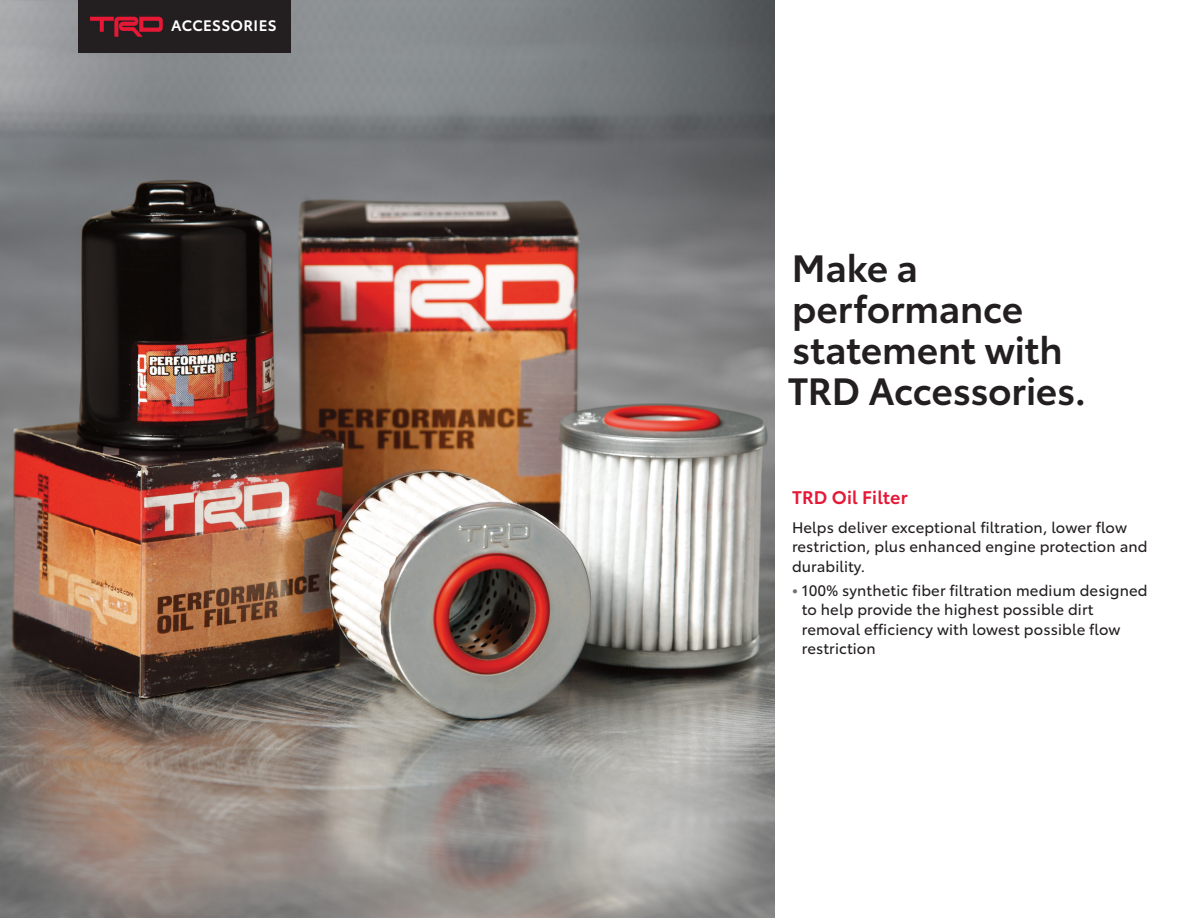
<style>
.page{position:relative;width:1188px;height:918px;background:#fff}
.page>*{position:absolute;margin:0;border:0;box-sizing:border-box;transform-origin:0 0}
._2019_Accessory_INTRO_Main_Hed_Tagline_22{font:600 37.5px/41.2px "Toyota Type";letter-spacing:-.01em;color:#231f20}
.t1{font:600 18px "Toyota Type";letter-spacing:.01em;color:#e51836}
.t2{font:15px/19.5px "Toyota Type";letter-spacing:.01em;color:#231f20}
.t3{font:600 15px "Toyota Type";letter-spacing:.025em;color:#fff}
.s1{font-weight:700;color:#717074}
</style>
<div class="page">
<img style="left:0;top:0;width:774px;height:918px">
<div style="left:78px;top:0;width:212px;height:52px;background:#231f20"></div>
<svg style="left:90px;top:17px;width:73px;height:20px"></svg>
<p class="t3" style="left:171px;top:14px;width:107px">ACCESSORIES</p>
<p class="_2019_Accessory_INTRO_Main_Hed_Tagline_22" style="left:788px;top:244px;width:300px">Make a performance statement with<br>TRD Accessories.</p>
<p class="t1" style="left:792px;top:484px;width:117px">TRD Oil Filter</p>
<p class="t2" style="left:792px;top:517px;width:357px">Helps deliver exceptional filtration, lower flow restriction, plus enhanced engine protection and durability.</p>
<p class="t2" style="left:802px;top:580px;width:347px;text-indent:-10px"><span class="s1">•</span> 100% synthetic fiber filtration medium designed to help provide the highest possible dirt removal efficiency with lowest possible flow restriction</p>
</div>
